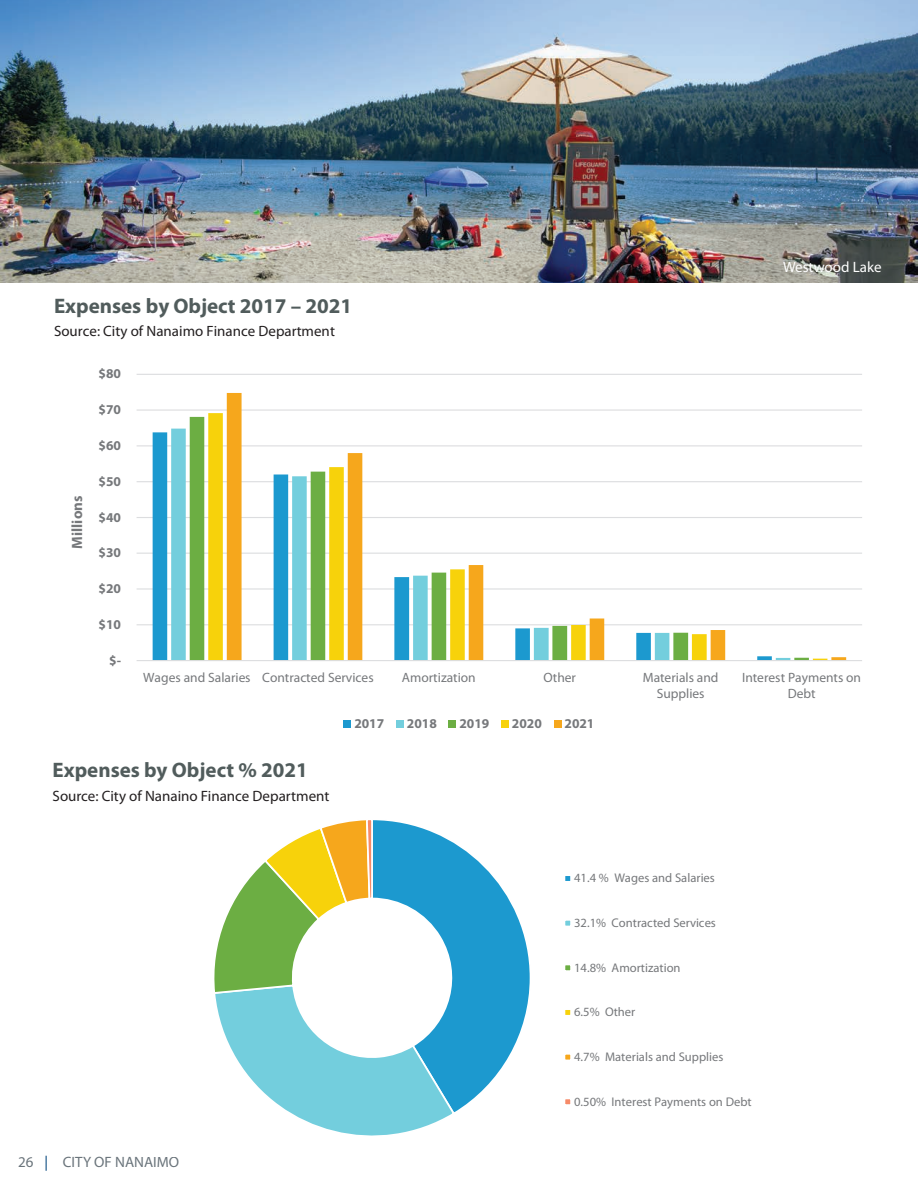
<style>
.page{position:relative;width:918px;height:1188px;background:#fff}
.page>*{position:absolute;margin:0;border:0;box-sizing:border-box;transform-origin:0 0}
.t1{font:700 21px "Myriad Pro";color:#515c5c}
.t2{font:15px "Myriad Pro";color:#231f20}
.t3{font:15px "Myriad Pro";color:#6a747b}
.t4{font:15px "Myriad Pro";color:#fff}
.t5{font:15px "Myriad Pro";color:#76787b}
.t6{font:700 15px "Myriad Pro";color:#76787b}
.t7{font:13.5px/16.2px "Myriad Pro";color:#76787b;text-align:center}
.t8{font:700 13.5px "Myriad Pro";letter-spacing:-.01em;color:#76787b}
.t9{font:12.6px "Myriad Pro";color:#76787b}
.t10{font:700 11.4px "Myriad Pro";letter-spacing:.005em;color:#76787b}
.t11{font:11.4px "Myriad Pro";color:#76787b}
.s1{color:#00447b}
</style>
<div class="page">
<hr style="left:137px;top:624px;width:725px;height:1px;background:#dcdddf">
<hr style="left:137px;top:588px;width:725px;height:2px;background:#dcdddf">
<hr style="left:137px;top:553px;width:725px;height:1px;background:#dcdddf">
<hr style="left:137px;top:517px;width:725px;height:1px;background:#dcdddf">
<hr style="left:137px;top:481px;width:725px;height:1px;background:#dcdddf">
<hr style="left:137px;top:445px;width:725px;height:1px;background:#dcdddf">
<hr style="left:137px;top:410px;width:725px;height:1px;background:#dcdddf">
<hr style="left:137px;top:374px;width:725px;height:1px;background:#dcdddf">
<svg style="left:153px;top:432px;width:18px;height:228px;fill:#1c99cf"></svg>
<svg style="left:171px;top:429px;width:19px;height:231px;fill:#73cedd"></svg>
<svg style="left:190px;top:417px;width:18px;height:243px;fill:#6cae43"></svg>
<svg style="left:208px;top:413px;width:19px;height:247px;fill:#f7d20b"></svg>
<svg style="left:227px;top:393px;width:619px;height:267px"></svg>
<hr style="left:137px;top:660px;width:725px;height:1px;background:#dcdddf">
<div style="left:344px;top:720px;width:7px;height:8px;background:#1c99cf"></div>
<div style="left:396px;top:720px;width:8px;height:8px;background:#73cedd"></div>
<div style="left:449px;top:720px;width:7px;height:8px;background:#6cae43"></div>
<div style="left:501px;top:720px;width:8px;height:8px;background:#f7d20b"></div>
<div style="left:554px;top:720px;width:7px;height:8px;background:#f6a71c"></div>
<svg style="left:456px;top:844px;width:74px;height:267px;fill:#1c99cf"></svg>
<svg style="left:214px;top:820px;width:242px;height:316px"></svg>
<div style="left:564px;top:875px;width:7px;height:7px;background:#1c99cf"></div>
<div style="left:563px;top:874px;width:9px;height:9px;border:2px solid #fff"></div>
<div style="left:564px;top:920px;width:7px;height:7px;background:#73cedd"></div>
<div style="left:563px;top:919px;width:9px;height:9px;border:2px solid #fff"></div>
<div style="left:564px;top:964px;width:7px;height:7px;background:#6cae43"></div>
<div style="left:563px;top:963px;width:9px;height:9px;border:2px solid #fff"></div>
<div style="left:564px;top:1009px;width:7px;height:7px;background:#f7d20b"></div>
<div style="left:563px;top:1008px;width:9px;height:9px;border:2px solid #fff"></div>
<div style="left:564px;top:1054px;width:7px;height:7px;background:#f6a71c"></div>
<div style="left:563px;top:1053px;width:9px;height:8px;border:2px solid #fff"></div>
<div style="left:564px;top:1098px;width:7px;height:7px;background:#f68a68"></div>
<div style="left:563px;top:1097px;width:9px;height:9px;border:2px solid #fff"></div>
<img style="left:0;top:0;width:918px;height:283px">
<h1 class="t1" style="left:54px;top:292px;width:300px">Expenses by Object 2017 – 2021</h1>
<p class="t2" style="left:54px;top:322px;width:283px">Source: City of Nanaimo Finance Department</p>
<p class="t8" style="left:99px;top:365px;width:24px">$80</p>
<p class="t8" style="left:99px;top:401px;width:24px">$70</p>
<p class="t8" style="left:99px;top:437px;width:24px">$60</p>
<p class="t6" style="left:67px;top:549px;width:55px;rotate:-90deg">Millions</p>
<p class="t8" style="left:99px;top:472px;width:24px">$50</p>
<p class="t8" style="left:99px;top:508px;width:24px">$40</p>
<p class="t8" style="left:99px;top:544px;width:24px">$30</p>
<p class="t8" style="left:99px;top:580px;width:24px">$20</p>
<p class="t8" style="left:99px;top:616px;width:24px">$10</p>
<p class="t4" style="left:783px;top:257px;width:100px">Westwood Lake</p>
<p class="t8" style="left:109px;top:651px;width:13px">$-</p>
<p class="t10" style="left:188px;top:664px;width:12px">$-</p>
<p class="t7" style="left:143px;top:669px;width:232px">Wages and Salaries Contracted Services</p>
<p class="t7" style="left:402px;top:669px;width:75px">Amortization</p>
<p class="t7" style="left:544px;top:669px;width:34px">Other</p>
<p class="t7" style="left:643px;top:669px;width:77px">Materials and<br>Supplies</p>
<p class="t7" style="left:742px;top:669px;width:120px">Interest Payments on<br>Debt</p>
<p class="t11" style="left:649px;top:692px;width:42px">Supplies</p>
<p class="t8" style="left:354px;top:715px;width:31px">2017</p>
<p class="t8" style="left:407px;top:715px;width:31px">2018</p>
<p class="t8" style="left:459px;top:715px;width:31px">2019</p>
<p class="t8" style="left:512px;top:715px;width:31px">2020</p>
<p class="t8" style="left:564px;top:715px;width:31px">2021</p>
<p class="t10" style="left:394px;top:717px;width:27px">2017</p>
<p class="t10" style="left:527px;top:717px;width:27px">2020</p>
<p class="t10" style="left:572px;top:717px;width:27px">2021</p>
<h1 class="t1" style="left:53px;top:757px;width:257px">Expenses by Object % 2021</h1>
<p class="t2" style="left:53px;top:786px;width:278px">Source: City of Nanaino Finance Department</p>
<p class="t3" style="left:18px;top:1153px;width:162px">26 <span class="s1">|</span> CITY OF NANAIMO</p>
<p class="t9" style="left:574px;top:870px;width:142px">41.4 % Wages and Salaries</p>
<p class="t9" style="left:574px;top:915px;width:143px">32.1% Contracted Services</p>
<p class="t9" style="left:574px;top:960px;width:108px">14.8% Amortization</p>
<p class="t9" style="left:574px;top:1004px;width:63px">6.5% Other</p>
<p class="t9" style="left:574px;top:1049px;width:151px">4.7% Materials and Supplies</p>
<p class="t9" style="left:574px;top:1094px;width:179px">0.50% Interest Payments on Debt</p>
<p class="t5" style="left:568px;top:1046px;width:74px">6.5% Other</p>
</div>
